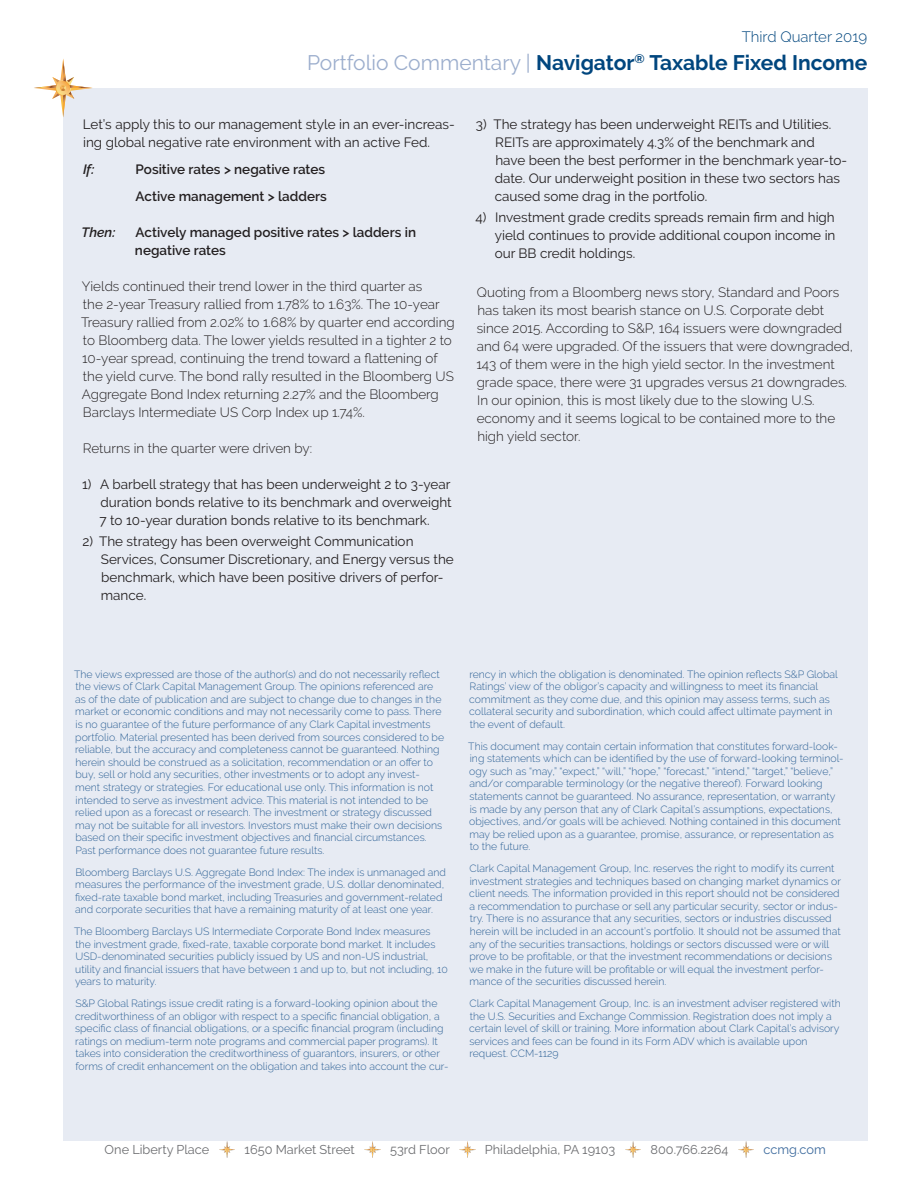
<style>
.page{position:relative;width:918px;height:1188px;background:#fff}
.page>*{position:absolute;margin:0;border:0;box-sizing:border-box;transform-origin:0 0}
.t1{font:700 21px "Raleway";color:#00467e}
.t2{font:300 15px "Raleway";color:#00467e}
.t3{font:300 13.5px/18px "Raleway";color:#231f20}
.New___Body_Text{font:13.5px/18px "Raleway";color:#231f20}
.New___Body_Text-2{font:600 13.5px/18px "Raleway";color:#231f20}
.New___Body_Text-3{font:italic 600 13.5px "Raleway";color:#231f20}
.t4{font:12.75px "Raleway";color:#6c6d70}
.t5{font:12.75px "Raleway";color:#3c6a9d}
.t6{font:300 10.5px/12.6px "Raleway";color:#306397}
.s1{font-weight:400;color:#9caecd}
</style>
<div class="page">
<div style="left:63px;top:88px;width:804px;height:1052px;background:#e7ebf3"></div>
<svg style="left:34px;top:59px;width:58px;height:58px"></svg>
<img style="left:219px;top:1142px;width:16px;height:15px">
<img style="left:365px;top:1142px;width:15px;height:15px">
<img style="left:459px;top:1142px;width:16px;height:15px">
<img style="left:625px;top:1142px;width:16px;height:15px">
<img style="left:738px;top:1142px;width:16px;height:15px">
<h2 class="t2" style="left:742px;top:28px;width:127px">Third Quarter 2019</h2>
<h1 class="t1" style="left:307px;top:51px;width:562px"><span class="s1">Portfolio Commentary |</span> Navigator<sup>®</sup> Taxable Fixed Income</h1>
<p class="New___Body_Text" style="left:83px;top:115px;width:373px">Let’s apply this to our management style in an ever-increas&shy;ing global negative rate environment with an active Fed.</p>
<p class="New___Body_Text-3" style="left:83px;top:162px;width:13px">If:</p>
<p class="New___Body_Text-2" style="left:136px;top:160px;width:191px">Positive rates &gt; negative rates</p>
<p class="New___Body_Text-2" style="left:136px;top:187px;width:193px">Active management &gt; ladders</p>
<p class="New___Body_Text-3" style="left:82px;top:225px;width:35px">Then:</p>
<p class="New___Body_Text-2" style="left:135px;top:223px;width:283px">Actively managed positive rates &gt; ladders in negative rates</p>
<p class="t3" style="left:81px;top:277px;width:375px">Yields continued their trend lower in the third quarter as<br>the 2-year Treasury rallied from 1.78% to 1.63%. The 10-year Treasury rallied from 2.02% to 1.68% by quarter end according to Bloomberg data. The lower yields resulted in a tighter 2 to 10-year spread, continuing the trend toward a flattening of the yield curve. The bond rally resulted in the Bloomberg US Aggregate Bond Index returning 2.27% and the Bloomberg Barclays Intermediate US Corp Index up 1.74%.</p>
<p class="t3" style="left:83px;top:439px;width:231px">Returns in the quarter were driven by:</p>
<p class="New___Body_Text" style="left:100px;top:475px;width:354px;text-align:justify;text-indent:-18px">1) A barbell strategy that has been underweight 2 to 3-year duration bonds relative to its benchmark and overweight 7 to 10-year duration bonds relative to its benchmark.</p>
<p class="New___Body_Text" style="left:101px;top:532px;width:355px;text-indent:-18px">2) The strategy has been overweight Communication Services, Consumer Discretionary, and Energy versus the benchmark, which have been positive drivers of perfor&shy;mance.</p>
<p class="New___Body_Text" style="left:495px;top:115px;width:354px;text-indent:-19px">3) The strategy has been underweight REITs and Utilities.<br>REITs are approximately 4.3% of the benchmark and have been the best performer in the benchmark year-to&shy;date. Our underweight position in these two sectors has caused some drag in the portfolio.</p>
<p class="New___Body_Text" style="left:495px;top:208px;width:342px;text-align:justify;text-indent:-19px">4) Investment grade credits spreads remain firm and high yield continues to provide additional coupon income in our BB credit holdings.</p>
<p class="t3" style="left:476px;top:283px;width:378px">Quoting from a Bloomberg news story, Standard and Poors has taken its most bearish stance on U.S. Corporate debt since 2015. According to S&amp;P, 164 issuers were downgraded and 64 were upgraded. Of the issuers that were downgraded, 143 of them were in the high yield sector. In the investment grade space, there were 31 upgrades versus 21 downgrades.<br>In our opinion, this is most likely due to the slowing U.S. economy and it seems logical to be contained more to the high yield sector.</p>
<p class="t6" style="left:74px;top:668px;width:372px">The views expressed are those of the author(s) and do not necessarily reflect the views of Clark Capital Management Group. The opinions referenced are as of the date of publication and are subject to change due to changes in the market or economic conditions and may not necessarily come to pass. There is no guarantee of the future performance of any Clark Capital investments portfolio. Material presented has been derived from sources considered to be reliable, but the accuracy and completeness cannot be guaranteed. Nothing herein should be construed as a solicitation, recommendation or an offer to buy, sell or hold any securities, other investments or to adopt any invest&shy;ment strategy or strategies. For educational use only. This information is not intended to serve as investment advice. This material is not intended to be relied upon as a forecast or research. The investment or strategy discussed may not be suitable for all investors. Investors must make their own decisions based on their specific investment objectives and financial circumstances.<br>Past performance does not guarantee future results.</p>
<p class="t6" style="left:75px;top:866px;width:372px">Bloomberg Barclays U.S. Aggregate Bond Index: The index is unmanaged and measures the performance of the investment grade, U.S. dollar denominated, fixed-rate taxable bond market, including Treasuries and government-related and corporate securities that have a remaining maturity of at least one year.</p>
<p class="t6" style="left:74px;top:925px;width:375px">The Bloomberg Barclays US Intermediate Corporate Bond Index measures the investment grade, fixed-rate, taxable corporate bond market. It includes USD-denominated securities publicly issued by US and non-US industrial, utility and financial issuers that have between 1 and up to, but not including, 10 years to maturity.</p>
<p class="t6" style="left:75px;top:997px;width:375px">S&amp;P Global Ratings issue credit rating is a forward-looking opinion about the creditworthiness of an obligor with respect to a specific financial obligation, a specific class of financial obligations, or a specific financial program (including ratings on medium-term note programs and commercial paper programs). It takes into consideration the creditworthiness of guarantors, insurers, or other forms of credit enhancement on the obligation and takes into account the cur-</p>
<p class="t6" style="left:469px;top:668px;width:370px">rency in which the obligation is denominated. The opinion reflects S&amp;P Global Ratings’ view of the obligor’s capacity and willingness to meet its financial commitment as they come due, and this opinion may assess terms, such as collateral security and subordination, which could affect ultimate payment in the event of default.</p>
<p class="t6" style="left:468px;top:740px;width:377px">This document may contain certain information that constitutes forward-look&shy;ing statements which can be identified by the use of forward-looking terminol&shy;ogy such as “may,” “expect,” “will,” “hope,” “forecast,” “intend,” “target,” “believe,” and/or comparable terminology (or the negative thereof). Forward looking statements cannot be guaranteed. No assurance, representation, or warranty is made by any person that any of Clark Capital’s assumptions, expectations, objectives, and/or goals will be achieved. Nothing contained in this document may be relied upon as a guarantee, promise, assurance, or representation as to the future.</p>
<p class="t6" style="left:469px;top:862px;width:373px">Clark Capital Management Group, Inc. reserves the right to modify its current investment strategies and techniques based on changing market dynamics or client needs. The information provided in this report should not be considered a recommendation to purchase or sell any particular security, sector or indus&shy;try. There is no assurance that any securities, sectors or industries discussed herein will be included in an account’s portfolio. It should not be assumed that any of the securities transactions, holdings or sectors discussed were or will prove to be profitable, or that the investment recommendations or decisions we make in the future will be profitable or will equal the investment perfor&shy;mance of the securities discussed herein.</p>
<p class="t6" style="left:469px;top:997px;width:373px">Clark Capital Management Group, Inc. is an investment adviser registered with the U.S. Securities and Exchange Commission. Registration does not imply a certain level of skill or training. More information about Clark Capital’s advisory services and fees can be found in its Form ADV which is available upon request. CCM-1129</p>
<p class="t4" style="left:105px;top:1142px;width:106px">One Liberty Place</p>
<p class="t4" style="left:245px;top:1142px;width:112px">1650 Market Street</p>
<p class="t4" style="left:390px;top:1142px;width:61px">53rd Floor</p>
<p class="t4" style="left:485px;top:1142px;width:132px">Philadelphia, PA 19103</p>
<p class="t4" style="left:651px;top:1142px;width:79px">800.766.2264</p>
<p class="t5" style="left:764px;top:1142px;width:64px">ccmg.com</p>
</div>
